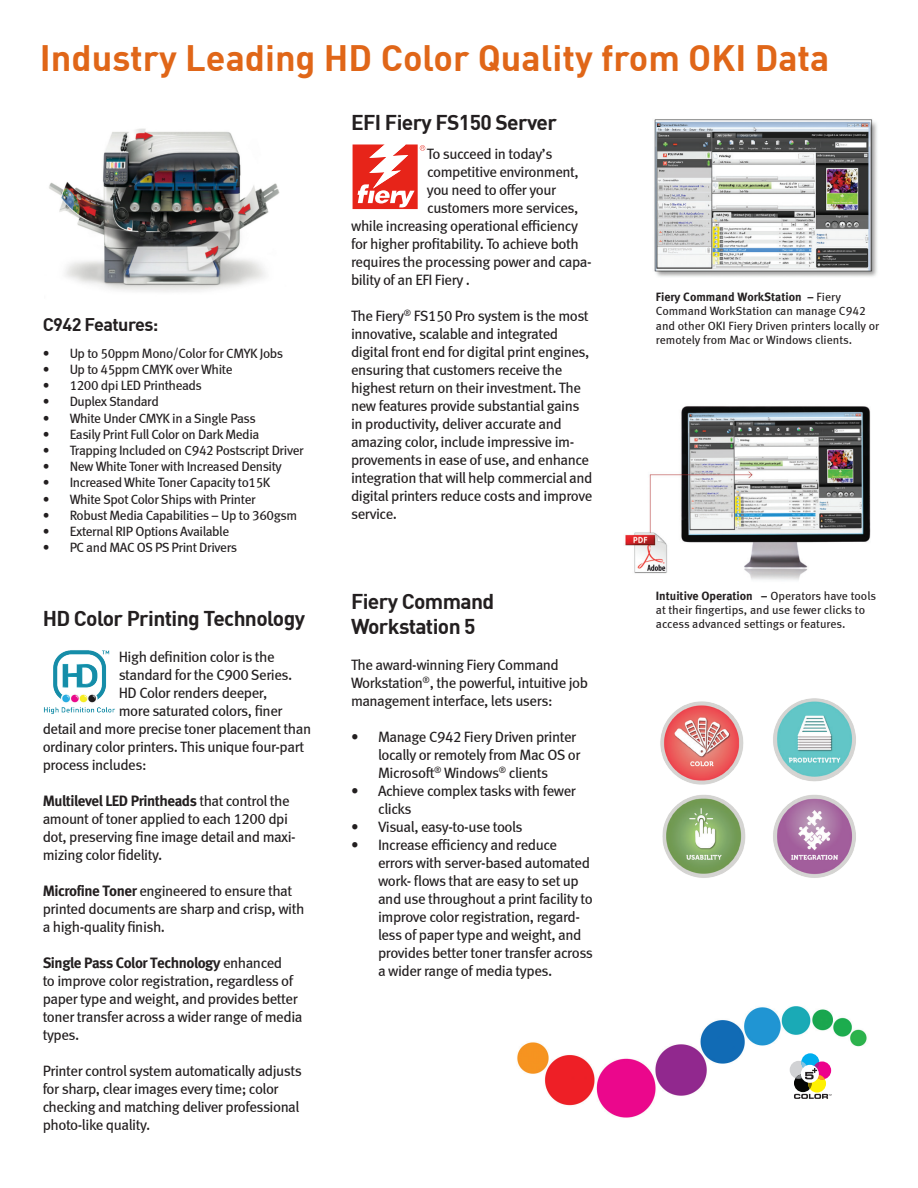
<style>
.page{position:relative;width:918px;height:1188px;background:#fff}
.page>*{position:absolute;margin:0;border:0;box-sizing:border-box;transform-origin:0 0}
.t1{font:700 36px "DIN";color:#e06618}
.t2{font:700 21px "DIN";letter-spacing:-.03em;color:#231f20}
.t3{font:700 18px "DIN";letter-spacing:-.03em;color:#231f20}
.t4{font:15px/18px "Meta Book LF";letter-spacing:-.03em;color:#231f20}
.t5{font:13.5px "Meta Book LF";letter-spacing:-.03em;color:#231f20}
.t6{font:12px/14.4px "Meta Book LF";color:#231f20}
.s1{font-family:"Meta Bold Turk LF"}
</style>
<div class="page">
<img style="left:517px;top:1006px;width:350px;height:112px">
<img style="left:43px;top:650px;width:72px;height:64px">
<img style="left:49px;top:128px;width:231px;height:164px">
<svg style="left:353px;top:144px;width:72px;height:65px"></svg>
<img style="left:654px;top:119px;width:223px;height:158px">
<img style="left:625px;top:406px;width:246px;height:174px">
<img style="left:660px;top:698px;width:196px;height:180px">
<div style="left:790px;top:1061px;width:18px;height:18px;background:#d1d2d4;border-radius:50%"></div>
<div style="left:801px;top:1053px;width:18px;height:18px;background:#00aeef;border-radius:50%"></div>
<div style="left:794px;top:1074px;width:18px;height:18px;background:#040503;border-radius:50%"></div>
<div style="left:808px;top:1075px;width:18px;height:18px;background:#fff101;border-radius:50%"></div>
<div style="left:813px;top:1061px;width:18px;height:18px;background:#ed028c;border-radius:50%"></div>
<svg style="left:808px;top:1078px;width:4px;height:11px"></svg>
<svg style="left:801px;top:1065px;width:18px;height:18px"></svg>
<svg style="left:795px;top:1061px;width:30px;height:18px"></svg>
<svg style="left:794px;top:1094px;width:38px;height:5px"></svg>
<p class="t1" style="left:40px;top:35px;width:791px">Industry Leading HD Color Quality from OKI Data</p>
<p class="t2" style="left:351px;top:109px;width:207px">EFI Fiery FS150 Server</p>
<p class="t4" style="left:427px;top:145px;width:127px">To succeed in today’s</p>
<p class="t4" style="left:427px;top:163px;width:153px">competitive environment,</p>
<p class="t4" style="left:427px;top:181px;width:131px">you need to offer your</p>
<p class="t4" style="left:351px;top:199px;width:242px;text-indent:76px">customers more services, while increasing operational efficiency for higher profitability. To achieve both requires the processing power and capa&shy;bility of an EFI Fiery .</p>
<p class="t4" style="left:351px;top:307px;width:243px">The Fiery<sup>®</sup> FS150 Pro system is the most innovative, scalable and integrated digital front end for digital print engines, ensuring that customers receive the highest return on their investment. The new features provide substantial gains in productivity, deliver accurate and amazing color, include impressive im&shy;provements in ease of use, and enhance integration that will help commercial and digital printers reduce costs and improve service.</p>
<p class="t6" style="left:656px;top:289px;width:225px"><span class="s1">Fiery Command WorkStation –</span> Fiery Command WorkStation can manage C942 and other OKI Fiery Driven printers locally or remotely from Mac or Windows clients.</p>
<p class="t3" style="left:43px;top:313px;width:117px">C942 Features:</p>
<p class="t5" style="left:43px;top:345px;width:242px">• Up to 50ppm Mono/Color for CMYK Jobs</p>
<p class="t5" style="left:43px;top:361px;width:191px">• Up to 45ppm CMYK over White</p>
<p class="t5" style="left:43px;top:378px;width:161px">• 1200 dpi LED Printheads</p>
<p class="t5" style="left:43px;top:394px;width:118px">• Duplex Standard</p>
<p class="t5" style="left:43px;top:410px;width:215px">• White Under CMYK in a Single Pass</p>
<p class="t5" style="left:43px;top:426px;width:218px">• Easily Print Full Color on Dark Media</p>
<p class="t5" style="left:43px;top:442px;width:263px">• Trapping Included on C942 Postscript Driver</p>
<p class="t5" style="left:43px;top:459px;width:241px">• New White Toner with Increased Density</p>
<p class="t5" style="left:43px;top:475px;width:229px">• Increased White Toner Capacity to15K</p>
<p class="t5" style="left:43px;top:491px;width:215px">• White Spot Color Ships with Printer</p>
<p class="t5" style="left:43px;top:507px;width:256px">• Robust Media Capabilities – Up to 360gsm</p>
<p class="t5" style="left:43px;top:523px;width:188px">• External RIP Options Available</p>
<p class="t5" style="left:43px;top:540px;width:196px">• PC and MAC OS PS Print Drivers</p>
<p class="t2" style="left:43px;top:605px;width:264px">HD Color Printing Technology</p>
<p class="t4" style="left:119px;top:648px;width:158px">High definition color is the</p>
<p class="t4" style="left:119px;top:666px;width:175px">standard for the C900 Series.</p>
<p class="t4" style="left:119px;top:684px;width:150px">HD Color renders deeper,</p>
<p class="t4" style="left:43px;top:702px;width:270px;text-indent:76px">more saturated colors, finer detail and more precise toner placement than ordinary color printers. This unique four-part process includes:</p>
<p class="t4" style="left:43px;top:792px;width:255px"><span class="s1">Multilevel LED Printheads</span> that control the amount of toner applied to each 1200 dpi dot, preserving fine image detail and maxi&shy;mizing color fidelity.</p>
<p class="t4" style="left:43px;top:882px;width:263px"><span class="s1">Microfine Toner</span> engineered to ensure that printed documents are sharp and crisp, with a high-quality finish.</p>
<p class="t4" style="left:43px;top:954px;width:261px"><span class="s1">Single Pass Color Technology</span> enhanced<br>to improve color registration, regardless of paper type and weight, and provides better toner transfer across a wider range of media types.</p>
<p class="t4" style="left:43px;top:1062px;width:261px">Printer control system automatically adjusts for sharp, clear images every time; color checking and matching deliver professional photo-like quality.</p>
<p class="t2" style="left:351px;top:588px;width:145px">Fiery Command</p>
<p class="t2" style="left:351px;top:613px;width:126px">Workstation 5</p>
<p class="t4" style="left:351px;top:656px;width:239px">The award-winning Fiery Command<br>Workstation<sup>®</sup>, the powerful, intuitive job management interface, lets users:</p>
<p class="t4" style="left:378px;top:728px;width:204px;text-indent:-27px">• Manage C942 Fiery Driven printer locally or remotely from Mac OS or<br>Microsoft<sup>®</sup> Windows<sup>®</sup> clients</p>
<p class="t4" style="left:378px;top:782px;width:199px;text-indent:-27px">• Achieve complex tasks with fewer clicks</p>
<p class="t4" style="left:351px;top:818px;width:173px">• Visual, easy-to-use tools</p>
<p class="t4" style="left:378px;top:836px;width:216px;text-indent:-27px">• Increase efficiency and reduce errors with server-based automated work- flows that are easy to set up and use throughout a print facility to improve color registration, regard&shy;less of paper type and weight, and provides better toner transfer across a wider range of media types.</p>
<p class="t6" style="left:656px;top:588px;width:222px"><span class="s1">Intuitive Operation –</span> Operators have tools at their fingertips, and use fewer clicks to access advanced settings or features.</p>
</div>
